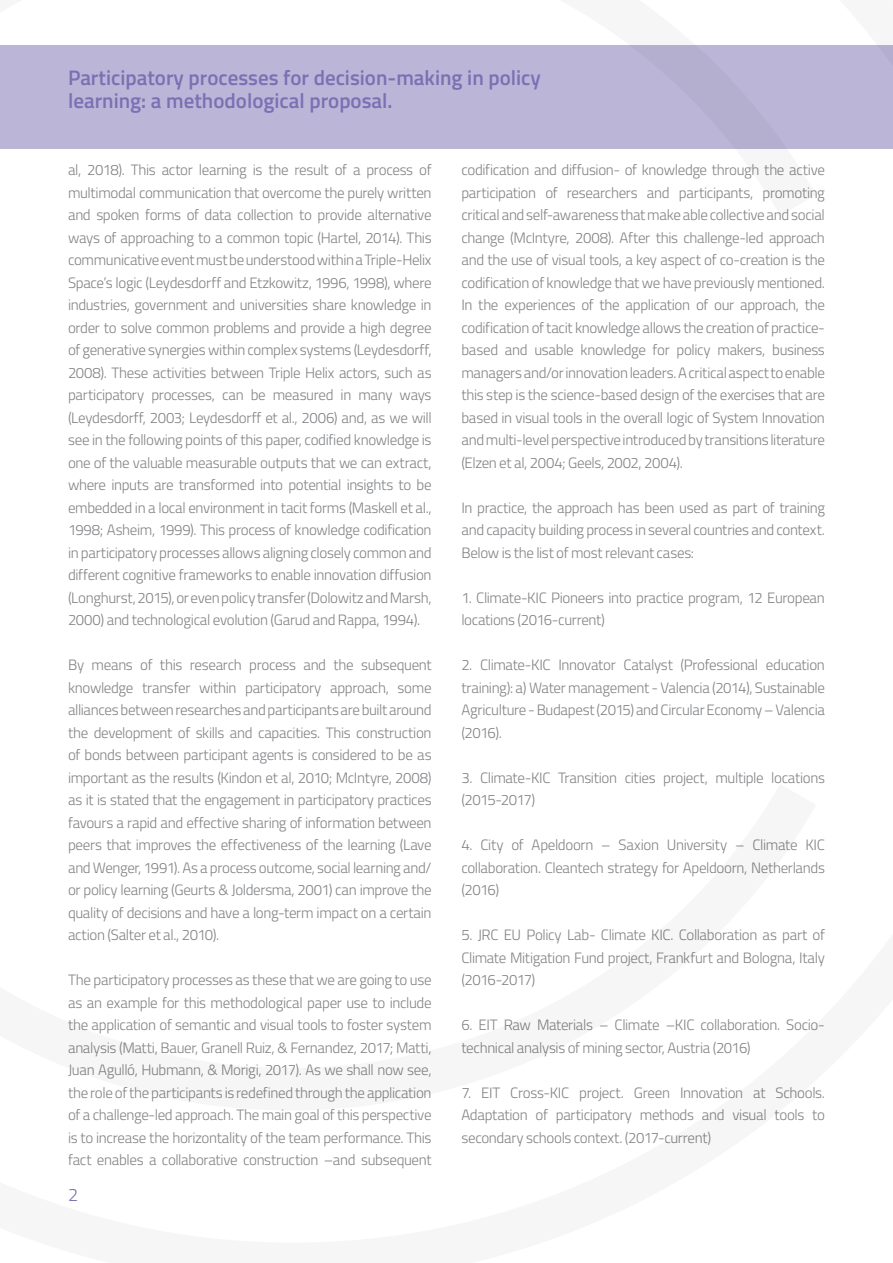
<style>
.page{position:relative;width:893px;height:1263px;background:#fff}
.page>*{position:absolute;margin:0;border:0;box-sizing:border-box;transform-origin:0 0}
.t1{font:600 21px/22.5px "Titillium";color:#7b70b3}
.t2{font:300 18px "Titillium";color:#7b70b3}
.t3{font:300 15px/22.5px "Titillium";letter-spacing:-.025em;color:#808285;text-align:justify}
</style>
<div class="page">
<div style="left:816px;top:45px;width:77px;height:104px;background:#bbb6d8"></div>
<div style="left:0;top:45px;width:816px;height:104px;background:#bbb6d8"></div>
<h1 class="t1" style="left:68px;top:65px;width:474px">Participatory processes for decision-making in policy learning: a methodological proposal.</h1>
<p class="t3" style="left:68px;top:158px;width:365px">al, 2018). This actor learning is the result of a process of multimodal communication that overcome the purely written and spoken forms of data collection to provide alternative ways of approaching to a common topic (Hartel, 2014). This communicative event must be understood within a Triple-Helix Space’s logic (Leydesdorff and Etzkowitz, 1996, 1998), where industries, government and universities share knowledge in order to solve common problems and provide a high degree of generative synergies within complex systems (Leydesdorff, 2008). These activities between Triple Helix actors, such as participatory processes, can be measured in many ways (Leydesdorff, 2003; Leydesdorff et al., 2006) and, as we will see in the following points of this paper, codified knowledge is one of the valuable measurable outputs that we can extract, where inputs are transformed into potential insights to be embedded in a local environment in tacit forms (Maskell et al., 1998; Asheim, 1999). This process of knowledge codification in participatory processes allows aligning closely common and different cognitive frameworks to enable innovation diffusion (Longhurst, 2015), or even policy transfer (Dolowitz and Marsh, 2000) and technological evolution (Garud and Rappa, 1994).</p>
<p class="t3" style="left:68px;top:653px;width:365px">By means of this research process and the subsequent knowledge transfer within participatory approach, some alliances between researches and participants are built around the development of skills and capacities. This construction of bonds between participant agents is considered to be as important as the results (Kindon et al, 2010; McIntyre, 2008) as it is stated that the engagement in participatory practices favours a rapid and effective sharing of information between peers that improves the effectiveness of the learning (Lave and Wenger, 1991). As a process outcome, social learning and/ or policy learning (Geurts &amp; Joldersma, 2001) can improve the quality of decisions and have a long-term impact on a certain action (Salter et al., 2010).</p>
<p class="t3" style="left:68px;top:968px;width:365px">The participatory processes as these that we are going to use as an example for this methodological paper use to include the application of semantic and visual tools to foster system analysis (Matti, Bauer, Granell Ruiz, &amp; Fernandez, 2017; Matti, Juan Agulló, Hubmann, &amp; Morigi, 2017). As we shall now see, the role of the participants is redefined through the application of a challenge-led approach. The main goal of this perspective is to increase the horizontality of the team performance. This fact enables a collaborative construction –and subsequent</p>
<p class="t2" style="left:68px;top:1181px;width:12px">2</p>
<p class="t3" style="left:461px;top:158px;width:365px">codification and diffusion- of knowledge through the active participation of researchers and participants, promoting critical and self-awareness that make able collective and social change (McIntyre, 2008). After this challenge-led approach and the use of visual tools, a key aspect of co-creation is the codification of knowledge that we have previously mentioned.<br>In the experiences of the application of our approach, the codification of tacit knowledge allows the creation of practice&shy;based and usable knowledge for policy makers, business managers and/or innovation leaders. A critical aspect to enable this step is the science-based design of the exercises that are based in visual tools in the overall logic of System Innovation and multi-level perspective introduced by transitions literature (Elzen et al, 2004; Geels, 2002, 2004).</p>
<p class="t3" style="left:461px;top:495px;width:365px">In practice, the approach has been used as part of training and capacity building process in several countries and context.<br>Below is the list of most relevant cases:</p>
<p class="t3" style="left:461px;top:585px;width:365px">1. Climate-KIC Pioneers into practice program, 12 European locations (2016-current)</p>
<p class="t3" style="left:461px;top:653px;width:365px">2. Climate-KIC Innovator Catalyst (Professional education training): a) Water management - Valencia (2014), Sustainable Agriculture - Budapest (2015) and Circular Economy – Valencia (2016).</p>
<p class="t3" style="left:461px;top:765px;width:365px">3. Climate-KIC Transition cities project, multiple locations (2015-2017)</p>
<p class="t3" style="left:461px;top:833px;width:365px">4. City of Apeldoorn – Saxion University – Climate KIC collaboration. Cleantech strategy for Apeldoorn, Netherlands (2016)</p>
<p class="t3" style="left:461px;top:923px;width:365px">5. JRC EU Policy Lab- Climate KIC. Collaboration as part of Climate Mitigation Fund project, Frankfurt and Bologna, Italy (2016-2017)</p>
<p class="t3" style="left:461px;top:1013px;width:365px">6. EIT Raw Materials – Climate –KIC collaboration. Socio&shy;technical analysis of mining sector, Austria (2016)</p>
<p class="t3" style="left:461px;top:1080px;width:365px">7. EIT Cross-KIC project. Green Innovation at Schools.<br>Adaptation of participatory methods and visual tools to secondary schools context. (2017-current)</p>
</div>
